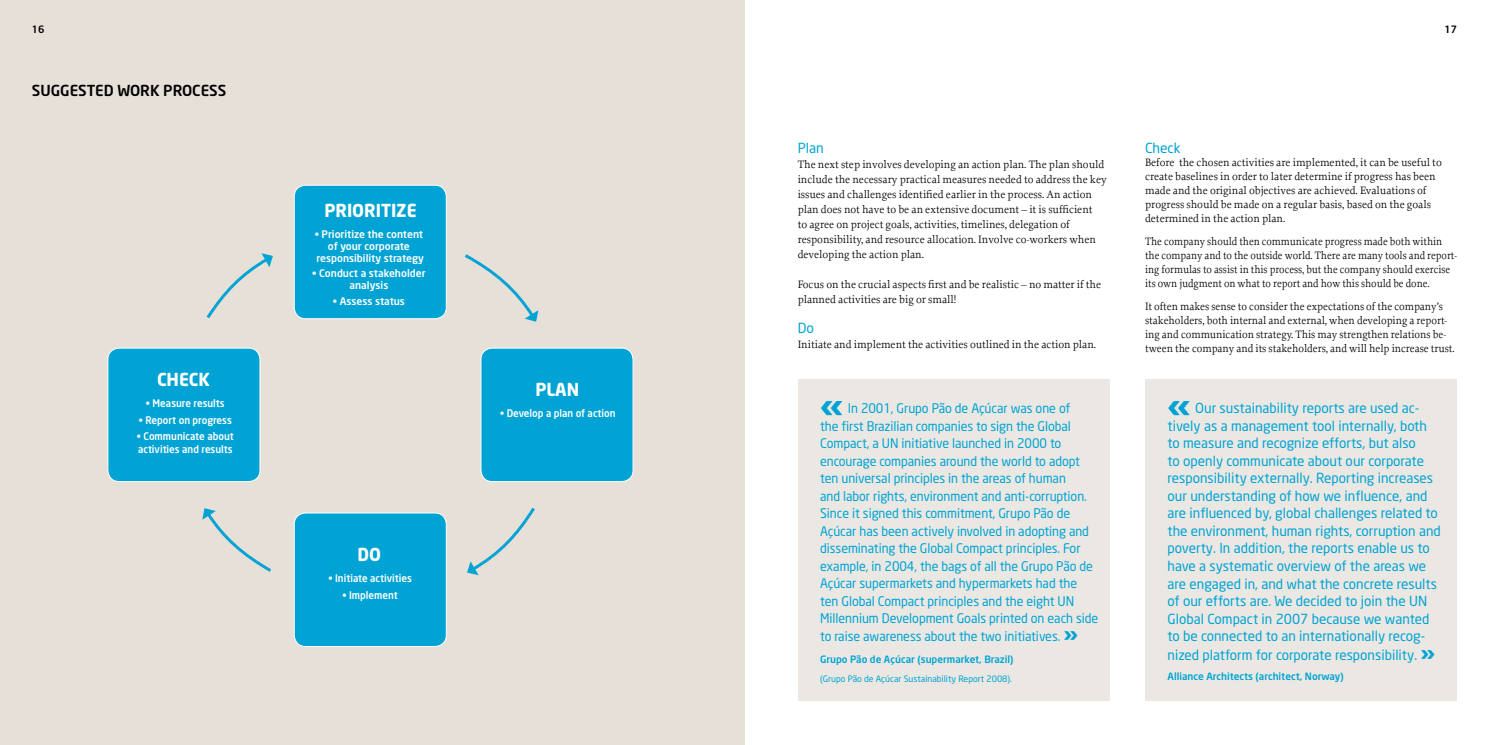
<style>
.page{position:relative;width:1489px;height:745px;background:#fff}
.page>*{position:absolute;margin:0;border:0;box-sizing:border-box;transform-origin:0 0}
.t1{font:900 30.75px "Neo Sans";color:#00a3d4}
.t2{font:700 17.75px "Neo Sans";letter-spacing:-.005em;color:#fff}
.t3{font:500 15px "Neo Sans";letter-spacing:-.005em;color:#000}
.t4{font:13.75px/17.5px "Neo Sans";color:#00a3d4}
.t5{font:13.12px/17.5px "Neo Sans";letter-spacing:-.005em;color:#00a3d4;scale:.95 1}
.t6{font:11.25px/15px "Proforma";letter-spacing:-.005em;color:#000}
.t7{font:11.25px/13.8px "Proforma";letter-spacing:-.005em;color:#000;scale:.94 1}
.t8{font:500 10.38px/12.4px "Neo Sans";color:#fff;scale:.95 1}
.t9{font:500 10.38px/12px "Neo Sans";color:#fff;text-align:center}
.t10{font:500 10px "Neo Sans";color:#00a3d4}
.t11{font:500 10px "Neo Sans";color:#000}
.t12{font:8.75px "Neo Sans";color:#00a3d4}
.s1{font-weight:900;font-size:18.88px}
</style>
<div class="page">
<div style="left:0;top:0;width:744px;height:744px;background:#e6e0d8"></div>
<div style="left:797px;top:379px;width:312px;height:321px;background:#ebe8e3"></div>
<div style="left:1144px;top:379px;width:312px;height:321px;background:#ebe8e3"></div>
<div style="left:481px;top:348px;width:152px;height:133px;background:#00a3d4;border-radius:11px"></div>
<div style="left:480px;top:347px;width:153px;height:134px;border:1px solid #fff;border-radius:11px"></div>
<div style="left:108px;top:348px;width:152px;height:133px;background:#00a3d4;border-radius:11px"></div>
<div style="left:107px;top:347px;width:153px;height:134px;border:1px solid #fff;border-radius:11px"></div>
<div style="left:294px;top:185px;width:152px;height:133px;background:#00a3d4;border-radius:11px"></div>
<div style="left:294px;top:185px;width:152px;height:134px;border:1px solid #fff;border-radius:11px"></div>
<div style="left:294px;top:512px;width:152px;height:134px;background:#00a3d4;border-radius:11px"></div>
<div style="left:294px;top:512px;width:152px;height:134px;border:1px solid #fff;border-radius:11px"></div>
<svg style="left:206px;top:253px;width:67px;height:66px"></svg>
<svg style="left:465px;top:254px;width:73px;height:67px"></svg>
<svg style="left:467px;top:507px;width:68px;height:68px"></svg>
<svg style="left:202px;top:508px;width:69px;height:64px"></svg>
<p class="t11" style="left:32px;top:23px;width:14px">16</p>
<p class="t11" style="left:1444px;top:23px;width:14px">17</p>
<h3 class="t3" style="left:32px;top:81px;width:196px">SUGGESTED WORK PROCESS</h3>
<h2 class="t2" style="left:157px;top:368px;width:54px">CHECK</h2>
<p class="t8" style="left:146px;top:396px;width:84px">• Measure results</p>
<p class="t8" style="left:139px;top:413px;width:99px">• Report on progress</p>
<p class="t8" style="left:137px;top:430px;width:103px">• Communicate about activities and results</p>
<h2 class="t2" style="left:324px;top:199px;width:94px">PRIORITIZE</h2>
<p class="t9" style="left:315px;top:228px;width:111px">• Prioritize the content of your corporate responsibility strategy</p>
<p class="t9" style="left:312px;top:267px;width:115px">• Conduct a stakeholder analysis</p>
<p class="t9" style="left:333px;top:294px;width:74px">• Assess status</p>
<h2 class="t2" style="left:357px;top:542px;width:25px">DO</h2>
<p class="t8" style="left:328px;top:571px;width:89px">• Initiate activities</p>
<p class="t8" style="left:342px;top:588px;width:60px">• Implement</p>
<h2 class="t2" style="left:535px;top:378px;width:45px">PLAN</h2>
<p class="t8" style="left:500px;top:406px;width:123px">• Develop a plan of action</p>
<p class="t4" style="left:797px;top:139px;width:28px">Plan</p>
<p class="t6" style="left:797px;top:156px;width:310px">The next step involves developing an action plan. The plan should include the necessary practical measures needed to address the key issues and challenges identified earlier in the process. An action plan does not have to be an extensive document – it is sufficient<br>to agree on project goals, activities, timelines, delegation of responsibility, and resource allocation. Involve co-workers when developing the action plan.</p>
<p class="t6" style="left:797px;top:276px;width:305px">Focus on the crucial aspects first and be realistic – no matter if the planned activities are big or small!</p>
<p class="t4" style="left:797px;top:319px;width:18px">Do</p>
<p class="t6" style="left:797px;top:336px;width:300px">Initiate and implement the activities outlined in the action plan.</p>
<h1 class="t1" style="left:820px;top:384px;width:24px">«</h1>
<p class="t5" style="left:820px;top:399px;width:294px;text-indent:28px">In 2001, Grupo Pão de Açúcar was one of<br>the first Brazilian companies to sign the Global Compact, a UN initiative launched in 2000 to encourage companies around the world to adopt ten universal principles in the areas of human<br>and labor rights, environment and anti-corruption.<br>Since it signed this commitment, Grupo Pão de Açúcar has been actively involved in adopting and disseminating the Global Compact principles. For example, in 2004, the bags of all the Grupo Pão de Açúcar supermarkets and hypermarkets had the ten Global Compact principles and the eight UN Millennium Development Goals printed on each side to raise awareness about the two initiatives. <span class="s1">»</span></p>
<p class="t10" style="left:820px;top:652px;width:195px">Grupo Pão de Açúcar (supermarket, Brazil)</p>
<p class="t12" style="left:820px;top:673px;width:193px">(Grupo Pão de Açúcar Sustainability Report 2008).</p>
<p class="t4" style="left:1144px;top:139px;width:37px">Check</p>
<p class="t6" style="left:1144px;top:156px;width:298px;line-height:13.8px">Before the chosen activities are implemented, it can be useful to create baselines in order to later determine if progress has been made and the original objectives are achieved. Evaluations of progress should be made on a regular basis, based on the goals determined in the action plan.</p>
<p class="t7" style="left:1144px;top:234px;width:333px">The company should then communicate progress made both within the company and to the outside world. There are many tools and report&shy;ing formulas to assist in this process, but the company should exercise its own judgment on what to report and how this should be done.</p>
<p class="t6" style="left:1144px;top:299px;width:311px;line-height:13.8px">It often makes sense to consider the expectations of the company’s stakeholders, both internal and external, when developing a report&shy;ing and communication strategy. This may strengthen relations be&shy;tween the company and its stakeholders, and will help increase trust.</p>
<h1 class="t1" style="left:1167px;top:384px;width:24px">«</h1>
<p class="t4" style="left:1167px;top:399px;width:275px;text-indent:28px">Our sustainability reports are used ac&shy;tively as a management tool internally, both to measure and recognize efforts, but also<br>to openly communicate about our corporate responsibility externally. Reporting increases our understanding of how we influence, and are influenced by, global challenges related to the environment, human rights, corruption and poverty. In addition, the reports enable us to have a systematic overview of the areas we are engaged in, and what the concrete results of our efforts are. We decided to join the UN Global Compact in 2007 because we wanted to be connected to an internationally recog-</p>
<p class="t4" style="left:1167px;top:646px;width:269px">nized platform for corporate responsibility. <span class="s1">»</span></p>
<p class="t10" style="left:1167px;top:669px;width:178px">Alliance Architects (architect, Norway)</p>
</div>
